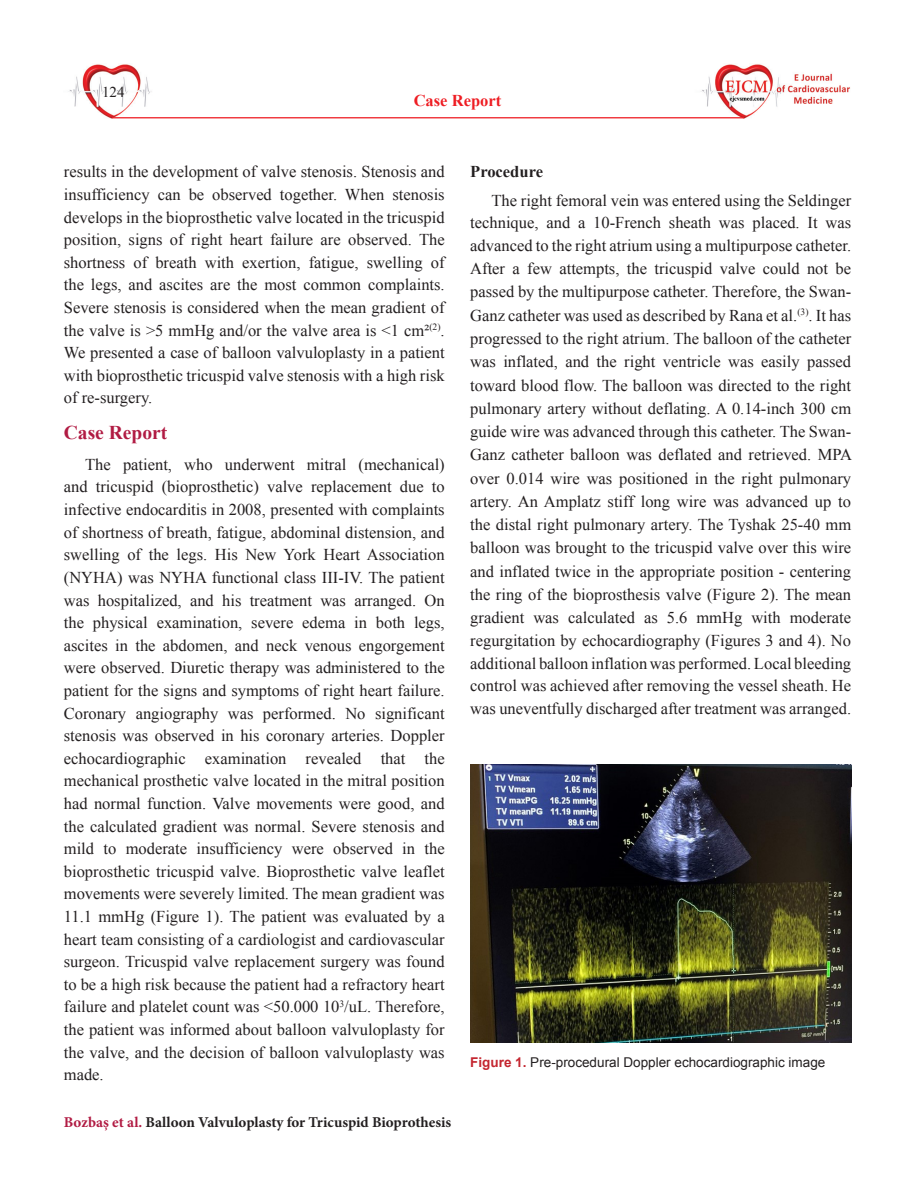
<style>
.page{position:relative;width:915px;height:1191px;background:#fff}
.page>*{position:absolute;margin:0;border:0;box-sizing:border-box;transform-origin:0 0}
.ARA_BASLIK{font:700 19.5px "Times New Roman";color:#b11b43}
.YAZI{font:16.5px/22.6px "Times New Roman";color:#231f20;text-align:justify}
.t1{font:700 16.5px "Times New Roman";color:#ee1d23}
.BOLD{font:700 16.5px "Times New Roman";color:#231f20}
.t2{font:700 15px "Minion Pro";color:#231f20}
.t3{font:15px "Times New Roman";color:#231f20}
.RESİM-ALTI{font:13.5px "Arial";color:#231f20}
.s1{color:#b11b43}
.s2{font-weight:700;color:#c42630}
</style>
<div class="page">
<img style="left:694px;top:64px;width:156px;height:55px">
<img style="left:68px;top:64px;width:152px;height:55px">
<hr style="left:112px;top:117px;width:631px;height:1px;background:#ee1d23">
<img style="left:470px;top:764px;width:380px;height:278px">
<p class="t3" style="left:102px;top:82px;width:24px">124</p>
<p class="t1" style="left:413px;top:89px;width:89px">Case Report</p>
<p class="YAZI" style="left:64px;top:160px;width:382px">results in the development of valve stenosis. Stenosis and insufficiency can be observed together. When stenosis develops in the bioprosthetic valve located in the tricuspid position, signs of right heart failure are observed. The shortness of breath with exertion, fatigue, swelling of the legs, and ascites are the most common complaints.<br>Severe stenosis is considered when the mean gradient of the valve is &gt;5 mmHg and/or the valve area is &lt;1 cm²<sup>(2)</sup>.<br>We presented a case of balloon valvuloplasty in a patient with bioprosthetic tricuspid valve stenosis with a high risk of re-surgery.</p>
<p class="ARA_BASLIK" style="left:64px;top:419px;width:105px">Case Report</p>
<p class="YAZI" style="left:64px;top:453px;width:382px;text-indent:21px">The patient, who underwent mitral (mechanical) and tricuspid (bioprosthetic) valve replacement due to infective endocarditis in 2008, presented with complaints of shortness of breath, fatigue, abdominal distension, and swelling of the legs. His New York Heart Association (NYHA) was NYHA functional class III-IV. The patient was hospitalized, and his treatment was arranged. On the physical examination, severe edema in both legs, ascites in the abdomen, and neck venous engorgement were observed. Diuretic therapy was administered to the patient for the signs and symptoms of right heart failure.<br>Coronary angiography was performed. No significant stenosis was observed in his coronary arteries. Doppler echocardiographic examination revealed that the mechanical prosthetic valve located in the mitral position had normal function. Valve movements were good, and the calculated gradient was normal. Severe stenosis and mild to moderate insufficiency were observed in the bioprosthetic tricuspid valve. Bioprosthetic valve leaflet movements were severely limited. The mean gradient was 11.1 mmHg (Figure 1). The patient was evaluated by a heart team consisting of a cardiologist and cardiovascular surgeon. Tricuspid valve replacement surgery was found to be a high risk because the patient had a refractory heart failure and platelet count was &lt;50.000 10<sup>3</sup>/uL. Therefore, the patient was informed about balloon valvuloplasty for the valve, and the decision of balloon valvuloplasty was made.</p>
<p class="t2" style="left:64px;top:1111px;width:389px"><span class="s1">Bozbaş et al.</span> Balloon Valvuloplasty for Tricuspid Bioprothesis</p>
<p class="BOLD" style="left:470px;top:160px;width:74px">Procedure</p>
<p class="YAZI" style="left:470px;top:189px;width:383px;line-height:23.1px;text-indent:21px">The right femoral vein was entered using the Seldinger technique, and a 10-French sheath was placed. It was advanced to the right atrium using a multipurpose catheter.<br>After a few attempts, the tricuspid valve could not be passed by the multipurpose catheter. Therefore, the Swan-Ganz catheter was used as described by Rana et al.<sup>(3)</sup>. It has progressed to the right atrium. The balloon of the catheter was inflated, and the right ventricle was easily passed toward blood flow. The balloon was directed to the right pulmonary artery without deflating. A 0.14-inch 300 cm guide wire was advanced through this catheter. The Swan-Ganz catheter balloon was deflated and retrieved. MPA over 0.014 wire was positioned in the right pulmonary artery. An Amplatz stiff long wire was advanced up to the distal right pulmonary artery. The Tyshak 25-40 mm balloon was brought to the tricuspid valve over this wire and inflated twice in the appropriate position - centering the ring of the bioprosthesis valve (Figure 2). The mean gradient was calculated as 5.6 mmHg with moderate regurgitation by echocardiography (Figures 3 and 4). No additional balloon inflation was performed. Local bleeding control was achieved after removing the vessel sheath. He was uneventfully discharged after treatment was arranged.</p>
<p class="RESİM-ALTI" style="left:470px;top:1053px;width:356px"><span class="s2">Figure 1.</span> Pre-procedural Doppler echocardiographic image</p>
</div>
